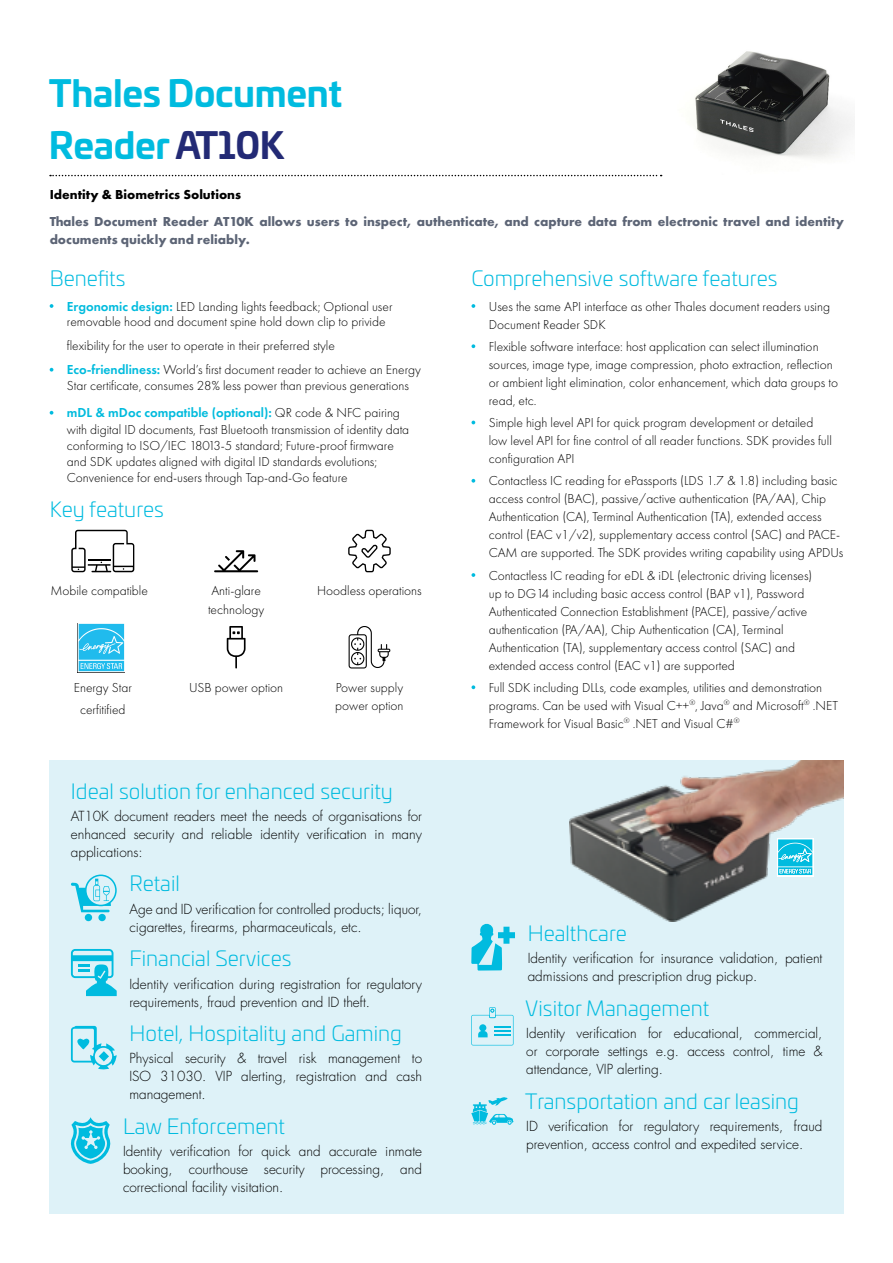
<style>
.page{position:relative;width:893px;height:1263px;background:#fff}
.page>*{position:absolute;margin:0;border:0;box-sizing:border-box;transform-origin:0 0}
.t1{font:700 36px/51.8px "Univia Pro";letter-spacing:-.01em;color:#00bbdf}
.t2{font:300 21px "Univia Pro";color:#00bbdf}
.t3{font:300 13.5px/18px "Futura PT";color:#000}
.t4{font:300 13.5px/18px "Futura LT";color:#000;text-align:justify}
.t5{font:700 13.5px/18px "Futura PT";color:#5c6475}
.t6{font:700 13.5px "Futura PT";color:#000}
.s1{color:#232a75}
.s2{font-weight:600;color:#0bd}
</style>
<div class="page">
<img style="left:695px;top:51px;width:159px;height:108px">
<svg style="left:50px;top:175px;width:612px;height:1px"></svg>
<svg style="left:50px;top:304px;width:3px;height:4px"></svg>
<svg style="left:50px;top:368px;width:3px;height:4px"></svg>
<svg style="left:50px;top:411px;width:3px;height:4px"></svg>
<svg style="left:227px;top:626px;width:19px;height:42px"></svg>
<svg style="left:214px;top:550px;width:44px;height:22px"></svg>
<svg style="left:348px;top:529px;width:43px;height:44px"></svg>
<svg style="left:71px;top:530px;width:63px;height:42px"></svg>
<svg style="left:349px;top:626px;width:41px;height:42px"></svg>
<svg style="left:471px;top:304px;width:4px;height:4px"></svg>
<svg style="left:471px;top:344px;width:4px;height:4px"></svg>
<svg style="left:471px;top:421px;width:4px;height:3px"></svg>
<svg style="left:471px;top:479px;width:4px;height:4px"></svg>
<svg style="left:471px;top:573px;width:4px;height:4px"></svg>
<svg style="left:471px;top:685px;width:4px;height:4px"></svg>
<div style="left:50px;top:760px;width:794px;height:454px;background:#def2f8"></div>
<div style="left:85px;top:914px;width:7px;height:7px;background:#00bbdf;border-radius:50%"></div>
<div style="left:98px;top:914px;width:8px;height:7px;background:#00bbdf;border-radius:50%"></div>
<svg style="left:71px;top:874px;width:46px;height:38px"></svg>
<svg style="left:71px;top:949px;width:46px;height:47px"></svg>
<svg style="left:71px;top:1026px;width:46px;height:44px"></svg>
<svg style="left:70px;top:1117px;width:41px;height:47px"></svg>
<svg style="left:471px;top:924px;width:44px;height:46px"></svg>
<svg style="left:471px;top:1007px;width:42px;height:38px"></svg>
<svg style="left:471px;top:1097px;width:43px;height:28px"></svg>
<img style="left:570px;top:760px;width:274px;height:161px">
<div style="left:777px;top:838px;width:37px;height:38px;background:#fff"></div>
<svg style="left:778px;top:839px;width:35px;height:36px"></svg>
<img style="left:78px;top:624px;width:47px;height:48px">
<h1 class="t1" style="left:49px;top:65px;width:295px">Thales Document<br>Reader <span class="s1">AT10K</span></h1>
<p class="t6" style="left:50px;top:186px;width:193px">Identity &amp; Biometrics Solutions</p>
<p class="t5" style="left:50px;top:212px;width:796px">Thales Document Reader AT10K allows users to inspect, authenticate, and capture data from electronic travel and identity documents quickly and reliably.</p>
<h2 class="t2" style="left:50px;top:264px;width:77px">Benefits</h2>
<p class="t3" style="left:67px;top:299px;width:327px;line-height:15px"><span class="s2">Ergonomic design:</span> LED Landing lights feedback; Optional user removable hood and document spine hold down clip to privide</p>
<p class="t3" style="left:67px;top:333px;width:355px;line-height:24.8px">flexibility for the user to operate in their preferred style<br><span class="s2">Eco-friendliness:</span> World’s first document reader to achieve an Energy</p>
<p class="t3" style="left:67px;top:373px;width:343px;line-height:26.8px">Star certificate, consumes 28% less power than previous generations <span class="s2">mDL &amp; mDoc compatible (optional):</span> QR code &amp; NFC pairing</p>
<p class="t3" style="left:67px;top:421px;width:344px;line-height:16.2px">with digital ID documents, Fast Bluetooth transmission of identity data conforming to ISO/IEC 18013-5 standard; Future-proof firmware and SDK updates aligned with digital ID standards evolutions; Convenience for end-users through Tap-and-Go feature</p>
<h2 class="t2" style="left:50px;top:494px;width:116px">Key features</h2>
<h2 class="t2" style="left:471px;top:264px;width:308px">Comprehensive software features</h2>
<p class="t3" style="left:489px;top:297px;width:343px">Uses the same API interface as other Thales document readers using<br>Document Reader SDK</p>
<p class="t3" style="left:489px;top:337px;width:351px">Flexible software interface: host application can select illumination sources, image type, image compression, photo extraction, reflection or ambient light elimination, color enhancement, which data groups to read, etc.</p>
<p class="t3" style="left:489px;top:414px;width:345px">Simple high level API for quick program development or detailed low level API for fine control of all reader functions. SDK provides full configuration API</p>
<p class="t3" style="left:489px;top:472px;width:356px">Contactless IC reading for ePassports (LDS 1.7 &amp; 1.8) including basic access control (BAC), passive/active authentication (PA/AA), Chip Authentication (CA), Terminal Authentication (TA), extended access control (EAC v1/v2), supplementary access control (SAC) and PACE-CAM are supported. The SDK provides writing capability using APDUs</p>
<p class="t3" style="left:489px;top:566px;width:325px">Contactless IC reading for eDL &amp; iDL (electronic driving licenses) up to DG14 including basic access control (BAP v1), Password Authenticated Connection Establishment (PACE), passive/active authentication (PA/AA), Chip Authentication (CA), Terminal Authentication (TA), supplementary access control (SAC) and extended access control (EAC v1) are supported</p>
<p class="t3" style="left:489px;top:678px;width:351px">Full SDK including DLLs, code examples, utilities and demonstration programs. Can be used with Visual C++<sup>®</sup>, Java<sup>®</sup> and Microsoft<sup>®</sup> .NET<br>Framework for Visual Basic<sup>®</sup> .NET and Visual C#<sup>®</sup></p>
<p class="t3" style="left:50px;top:582px;width:99px">Mobile compatible</p>
<p class="t3" style="left:317px;top:582px;width:106px">Hoodless operations</p>
<p class="t3" style="left:208px;top:582px;width:58px">Anti-glare technology</p>
<p class="t3" style="left:74px;top:676px;width:60px;line-height:22.2px;text-align:center">Energy Star cerfitified</p>
<p class="t3" style="left:189px;top:678px;width:96px">USB power option</p>
<p class="t3" style="left:335px;top:678px;width:70px">Power supply power option</p>
<h2 class="t2" style="left:71px;top:776px;width:323px">Ideal solution for enhanced security</h2>
<p class="t4" style="left:71px;top:807px;width:353px">AT10K document readers meet the needs of organisations for enhanced security and reliable identity verification in many applications:</p>
<h2 class="t2" style="left:129px;top:869px;width:52px">Retail</h2>
<p class="t4" style="left:129px;top:900px;width:294px">Age and ID verification for controlled products; liquor, cigarettes, firearms, pharmaceuticals, etc.</p>
<h2 class="t2" style="left:129px;top:944px;width:163px">Financial Services</h2>
<p class="t4" style="left:129px;top:975px;width:294px">Identity verification during registration for regulatory requirements, fraud prevention and ID theft.</p>
<h2 class="t2" style="left:129px;top:1018px;width:274px">Hotel, Hospitality and Gaming</h2>
<p class="t4" style="left:129px;top:1050px;width:294px">Physical security &amp; travel risk management to ISO 31030. VIP alerting, registration and cash management.</p>
<h2 class="t2" style="left:123px;top:1111px;width:163px">Law Enforcement</h2>
<p class="t4" style="left:123px;top:1143px;width:300px">Identity verification for quick and accurate inmate booking, courthouse security processing, and correctional facility visitation.</p>
<h2 class="t2" style="left:528px;top:918px;width:101px">Healthcare</h2>
<p class="t4" style="left:528px;top:949px;width:296px">Identity verification for insurance validation, patient admissions and prescription drug pickup.</p>
<h2 class="t2" style="left:525px;top:993px;width:185px">Visitor Management</h2>
<p class="t4" style="left:526px;top:1024px;width:298px">Identity verification for educational, commercial, or corporate settings e.g. access control, time &amp; attendance, VIP alerting.</p>
<h2 class="t2" style="left:525px;top:1086px;width:275px">Transportation and car leasing</h2>
<p class="t4" style="left:526px;top:1117px;width:298px">ID verification for regulatory requirements, fraud prevention, access control and expedited service.</p>
</div>
